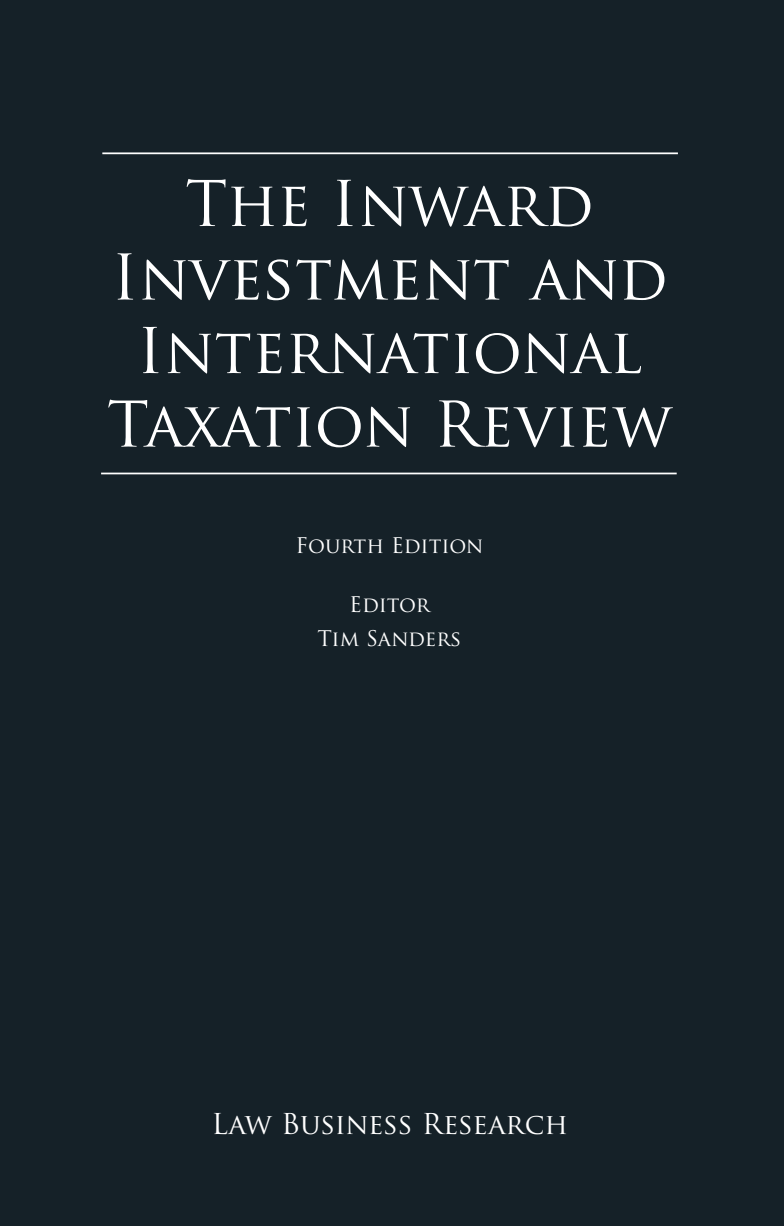
<style>
.page{position:relative;width:784px;height:1226px;background:#fff}
.page>*{position:absolute;margin:0;border:0;box-sizing:border-box;transform-origin:0 0}
.t1{font:61.25px/73.5px "Trajan Pro";color:#fff;text-align:center}
.t2{font:28px "Trajan Pro";color:#fff}
.t3{font:21px/33.2px "Trajan Pro";color:#fff;text-align:center}
</style>
<div class="page">
<div style="left:0;top:0;width:784px;height:1225px;background:#152128"></div>
<hr style="left:101px;top:472px;width:576px;height:2px;background:#fff">
<hr style="left:102px;top:152px;width:576px;height:2px;background:#fff">
<p class="t1" style="left:107px;top:166px;width:567px">The Inward<br>Investment and<br>International<br>Taxation Review</p>
<p class="t3" style="left:296px;top:528px;width:189px">Fourth Edition</p>
<p class="t3" style="left:317px;top:588px;width:145px">Editor<br>Tim Sanders</p>
<p class="t2" style="left:212px;top:1105px;width:358px">Law Business Research</p>
</div>
